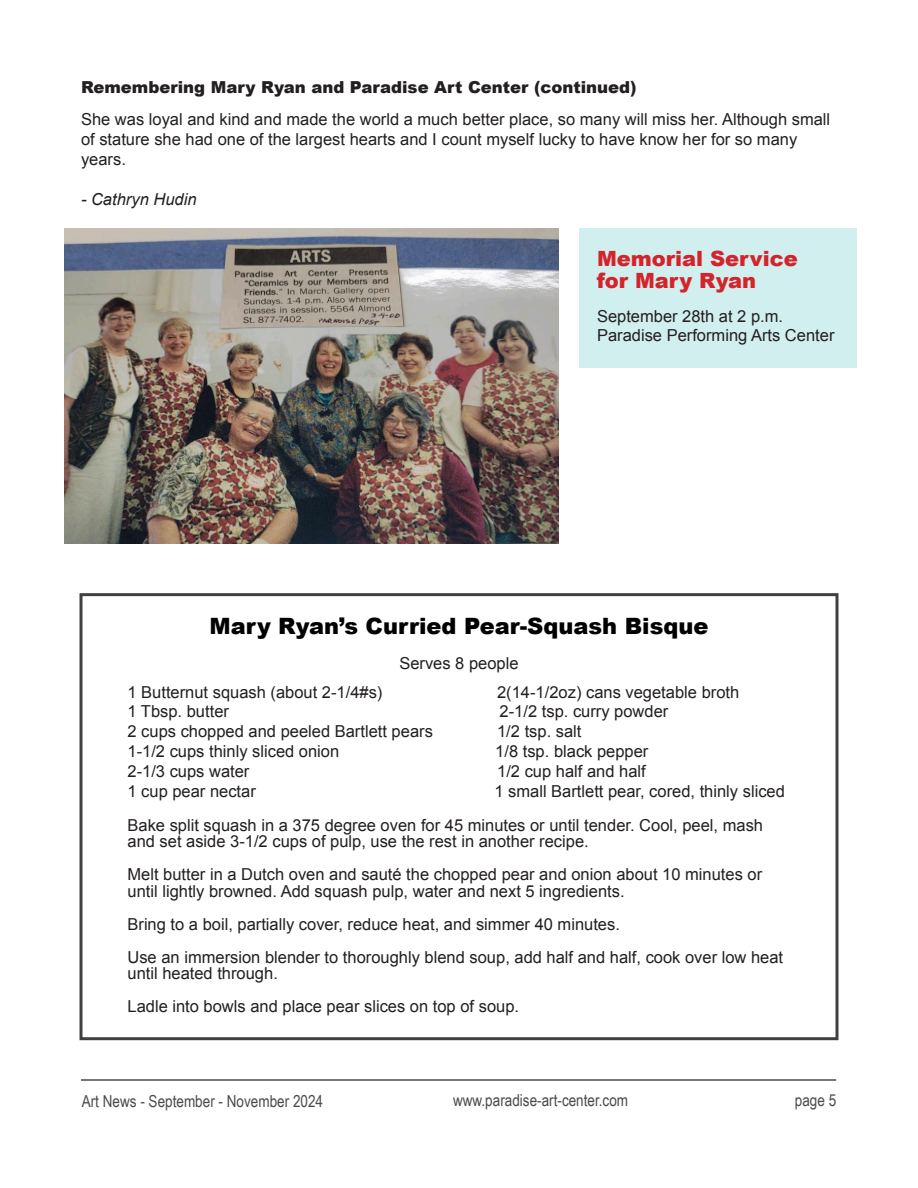
<style>
.page{position:relative;width:918px;height:1188px;background:#fff}
.page>*{position:absolute;margin:0;border:0;box-sizing:border-box;transform-origin:0 0}
.Section_Heading{font:900 22.5px "Arial";color:#000}
.t1{font:900 21px/22.5px "Arial";color:#d5232b}
.t2{font:16.5px/19.8px "Arial";color:#231f20}
.t3{font:16.5px "Arial Narrow";color:#494a4b}
.t4{font:900 16.5px "Arial";color:#231f20}
.t5{font:italic 16.5px "Arial";color:#231f20}
</style>
<div class="page">
<hr style="left:81px;top:1079px;width:755px;height:2px;background:#494a4b">
<div style="left:579px;top:228px;width:277px;height:139px;background:#d0efee"></div>
<img style="left:65px;top:228px;width:493px;height:315px">
<p class="t4" style="left:81px;top:75px;width:557px">Remembering Mary Ryan and Paradise Art Center (continued)</p>
<p class="t2" style="left:81px;top:110px;width:751px">She was loyal and kind and made the world a much better place, so many will miss her. Although small of stature she had one of the largest hearts and I count myself lucky to have know her for so many years.</p>
<p class="t5" style="left:81px;top:188px;width:117px">- Cathryn Hudin</p>
<p class="t1" style="left:597px;top:246px;width:202px">Memorial Service for Mary Ryan</p>
<p class="t2" style="left:597px;top:306px;width:239px">September 28th at 2 p.m.<br>Paradise Performing Arts Center</p>
<p class="Section_Heading" style="left:209px;top:609px;width:501px">Mary Ryan’s Curried Pear-Squash Bisque</p>
<p class="t2" style="left:399px;top:653px;width:121px">Serves 8 people</p>
<p class="t2" style="left:128px;top:682px;width:256px">1 Butternut squash (about 2-1/4#s)</p>
<p class="t2" style="left:497px;top:682px;width:244px">2(14-1/2oz) cans vegetable broth</p>
<p class="t2" style="left:128px;top:702px;width:103px">1 Tbsp. butter</p>
<p class="t2" style="left:500px;top:702px;width:170px">2-1/2 tsp. curry powder</p>
<p class="t2" style="left:128px;top:722px;width:307px">2 cups chopped and peeled Bartlett pears</p>
<p class="t2" style="left:497px;top:722px;width:86px">1/2 tsp. salt</p>
<p class="t2" style="left:128px;top:741px;width:213px">1-1/2 cups thinly sliced onion</p>
<p class="t2" style="left:495px;top:741px;width:155px">1/8 tsp. black pepper</p>
<p class="t2" style="left:128px;top:761px;width:123px">2-1/3 cups water</p>
<p class="t2" style="left:497px;top:761px;width:150px">1/2 cup half and half</p>
<p class="t2" style="left:128px;top:781px;width:130px">1 cup pear nectar</p>
<p class="t2" style="left:494px;top:781px;width:292px">1 small Bartlett pear, cored, thinly sliced</p>
<p class="t2" style="left:128px;top:817px;width:637px;line-height:16.5px">Bake split squash in a 375 degree oven for 45 minutes or until tender. Cool, peel, mash and set aside 3-1/2 cups of pulp, use the rest in another recipe.</p>
<p class="t2" style="left:128px;top:866px;width:636px;line-height:16.5px">Melt butter in a Dutch oven and sauté the chopped pear and onion about 10 minutes or until lightly browned. Add squash pulp, water and next 5 ingredients.</p>
<p class="t2" style="left:128px;top:914px;width:494px">Bring to a boil, partially cover, reduce heat, and simmer 40 minutes.</p>
<p class="t2" style="left:128px;top:949px;width:657px;line-height:16.5px">Use an immersion blender to thoroughly blend soup, add half and half, cook over low heat until heated through.</p>
<p class="t2" style="left:128px;top:997px;width:393px">Ladle into bowls and place pear slices on top of soup.</p>
<p class="t3" style="left:82px;top:1091px;width:243px">Art News - September - November 2024</p>
<p class="t3" style="left:453px;top:1091px;width:177px">www.paradise-art-center.com</p>
<p class="t3" style="left:795px;top:1091px;width:43px">page 5</p>
</div>
